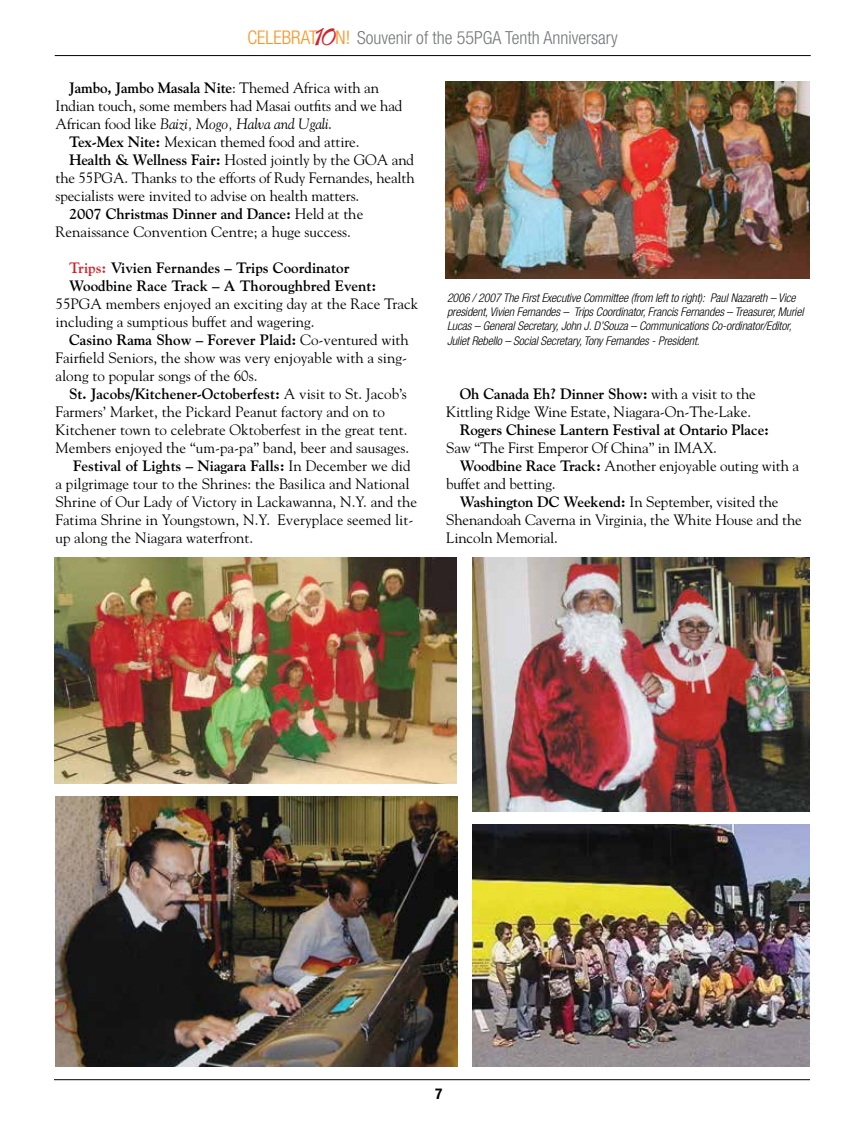
<style>
.page{position:relative;width:864px;height:1134px;background:#fff}
.page>*{position:absolute;margin:0;border:0;box-sizing:border-box;transform-origin:0 0}
.t1{font:42.9px "Charme";color:#d2232a}
.t2{font:300 condensed 18px "Helvetica Neue";color:#757779}
.t3{font:15px/18px "Goudy";color:#000}
.t4{font:700 15px/18px "Goudy";color:#000}
.t5{font:italic 15px "Goudy";letter-spacing:-.01em;color:#000}
.t6{font:700 condensed 15px "Helvetica Neue";color:#000}
.t7{font:italic 300 condensed 12px/14.4px "Helvetica Neue";letter-spacing:-.01em;color:#000}
.s1{font-weight:400}
.s2{font-style:normal}
.s3{font-family:"Goudy Bold Os F"}
.s4{font-weight:700}
.s5{color:#d2232a}
.s6{font-size:18.9px;color:#f89521}
</style>
<div class="page">
<hr style="left:54px;top:1079px;width:756px;height:1px;background:#000">
<hr style="left:55px;top:55px;width:756px;height:1px;background:#000">
<img style="left:446px;top:81px;width:363px;height:198px">
<img style="left:473px;top:824px;width:336px;height:242px">
<img style="left:54px;top:557px;width:402px;height:227px">
<img style="left:473px;top:557px;width:336px;height:254px">
<img style="left:56px;top:796px;width:402px;height:270px">
<h1 class="t1" style="left:313px;top:14px;width:26px">10</h1>
<p class="t4" style="left:69px;top:79px;width:312px">Jambo, Jambo Masala Nite<span class="s1">: Themed Africa with an</span></p>
<p class="t3" style="left:56px;top:97px;width:348px">Indian touch, some members had Masai outfits and we had</p>
<p class="t5" style="left:56px;top:115px;width:278px"><span class="s2">African food like</span> Baizi, Mogo, Halva and Ugali<span class="s2">.</span></p>
<p class="t3" style="left:69px;top:133px;width:292px"><span class="s3">Tex-Mex Nite:</span> Mexican themed food and attire.</p>
<p class="t3" style="left:69px;top:151px;width:347px"><span class="s4">Health &amp; Wellness Fair:</span> Hosted jointly by the GOA and</p>
<p class="t3" style="left:56px;top:169px;width:361px">the 55PGA. Thanks to the efforts of Rudy Fernandes, health</p>
<p class="t3" style="left:56px;top:187px;width:305px">specialists were invited to advise on health matters.</p>
<p class="t4" style="left:69px;top:205px;width:296px">2007 Christmas Dinner and Dance: <span class="s1">Held at the</span></p>
<p class="t3" style="left:56px;top:223px;width:297px">Renaissance Convention Centre; a huge success.</p>
<p class="t4" style="left:69px;top:259px;width:309px"><span class="s5">Trips:</span> Vivien Fernandes – Trips Coordinator<br>Woodbine Race Track – A Thoroughbred Event:</p>
<p class="t3" style="left:56px;top:295px;width:364px">55PGA members enjoyed an exciting day at the Race Track including a sumptious buffet and wagering.</p>
<p class="t3" style="left:56px;top:331px;width:355px;text-indent:14px"><span class="s4">Casino Rama Show – Forever Plaid:</span> Co-ventured with<br>Fairfield Seniors, the show was very enjoyable with a sing&shy;along to popular songs of the 60s.</p>
<p class="t4" style="left:69px;top:385px;width:339px">St. Jacobs/Kitchener-Octoberfest: <span class="s1">A visit to St. Jacob’s</span></p>
<p class="t3" style="left:56px;top:403px;width:331px">Farmers’ Market, the Pickard Peanut factory and on to</p>
<p class="t3" style="left:56px;top:421px;width:353px">Kitchener town to celebrate Oktoberfest in the great tent.</p>
<p class="t3" style="left:56px;top:439px;width:355px">Members enjoyed the “um-pa-pa” band, beer and sausages.</p>
<p class="t4" style="left:73px;top:457px;width:339px">Festival of Lights – Niagara Falls: <span class="s1">In December we did</span></p>
<p class="t3" style="left:56px;top:475px;width:356px">a pilgrimage tour to the Shrines: the Basilica and National</p>
<p class="t3" style="left:56px;top:493px;width:363px">Shrine of Our Lady of Victory in Lackawanna, N.Y. and the</p>
<p class="t3" style="left:56px;top:511px;width:359px">Fatima Shrine in Youngstown, N.Y. Everyplace seemed lit-</p>
<p class="t3" style="left:56px;top:529px;width:199px">up along the Niagara waterfront.</p>
<p class="t2" style="left:247px;top:27px;width:372px"><span class="s6">CELEBRAT N!</span> Souvenir of the 55PGA Tenth Anniversary</p>
<p class="t7" style="left:447px;top:290px;width:358px">2006 / 2007 The First Executive Committee (from left to right): Paul Nazareth – Vice president, Vivien Fernandes – Trips Coordinator, Francis Fernandes – Treasurer, Muriel Lucas – General Secretary, John J. D’Souza – Communications Co-ordinator/Editor, Juliet Rebello – Social Secretary, Tony Fernandes - President.</p>
<p class="t3" style="left:446px;top:385px;width:311px;text-indent:14px"><span class="s4">Oh Canada Eh? Dinner Show:</span> with a visit to the<br>Kittling Ridge Wine Estate, Niagara-On-The-Lake.</p>
<p class="t4" style="left:460px;top:421px;width:311px">Rogers Chinese Lantern Festival at Ontario Place:</p>
<p class="t3" style="left:446px;top:439px;width:272px">Saw “The First Emperor Of China” in IMAX.</p>
<p class="t3" style="left:460px;top:457px;width:341px"><span class="s4">Woodbine Race Track:</span> Another enjoyable outing with a</p>
<p class="t3" style="left:446px;top:475px;width:111px">buffet and betting.</p>
<p class="t3" style="left:460px;top:493px;width:320px"><span class="s4">Washington DC Weekend:</span> In September, visited the</p>
<p class="t3" style="left:446px;top:511px;width:357px">Shenandoah Caverna in Virginia, the White House and the</p>
<p class="t3" style="left:446px;top:529px;width:113px">Lincoln Memorial.</p>
<p class="t6" style="left:435px;top:1085px;width:9px">7</p>
</div>
